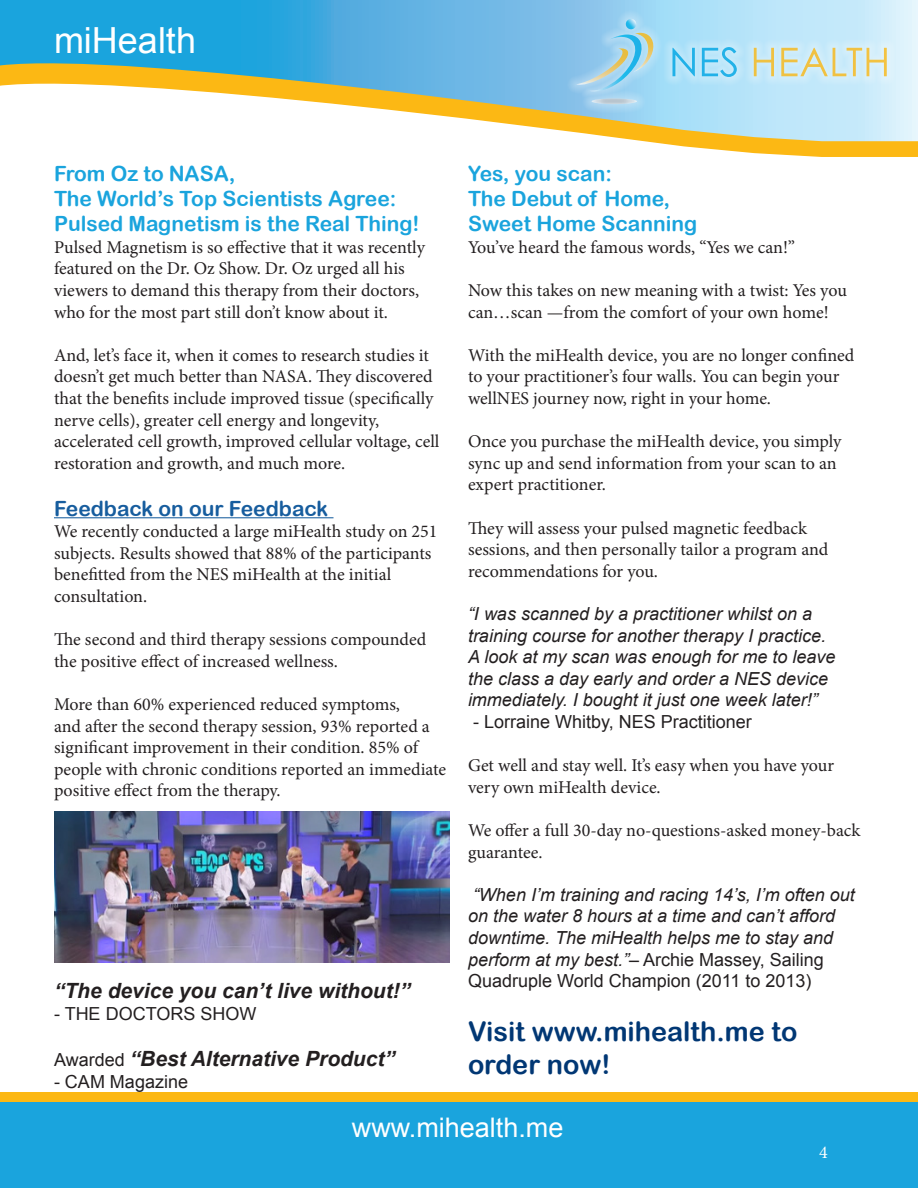
<style>
.page{position:relative;width:918px;height:1188px;background:#fff}
.page>*{position:absolute;margin:0;border:0;box-sizing:border-box;transform-origin:0 0}
.t1{font:36px "Arial";color:#fff}
.t2{font:27px/32.4px "Arial Rounded MT Bold";color:#013774}
.t3{font:27px "Arial";color:#fff}
.t4{font:21px/25.2px "Arial Rounded MT Bold";color:#1aa4dd}
.t5{font:italic 700 21px "Arial";color:#231f20}
.t6{font:21px "Arial Rounded MT Bold";color:#175d9e}
.t7{font:18px/21.6px "Minion Pro";color:#231f20}
.t8{font:italic 18px/21.6px "Arial";color:#231f20}
.t9{font:18px "Arial";color:#231f20}
.t10{font:18px "Minion Pro";color:#fff}
.s1{font-weight:400;font-style:normal;font-size:18px}
.s2{font-style:normal}
</style>
<div class="page">
<svg style="left:643px;top:141px;width:275px;height:16px;fill:#fcb814"></svg>
<svg style="left:0;top:0;width:918px;height:141px"></svg>
<div style="left:567px;top:10px;width:329px;height:103px;background:#fff;opacity:.75"></div>
<img style="left:592px;top:98px;width:45px;height:6px">
<svg style="left:576px;top:19px;width:80px;height:74px;background:#9bcee6"></svg>
<svg style="left:672px;top:48px;width:23px;height:28px"></svg>
<svg style="left:702px;top:47px;width:35px;height:30px"></svg>
<svg style="left:754px;top:48px;width:20px;height:28px"></svg>
<svg style="left:781px;top:48px;width:106px;height:28px;background:#d8e1c8"></svg>
<div style="left:0;top:1092px;width:918px;height:71px;background:#fcb814"></div>
<div style="left:0;top:1103px;width:918px;height:85px;background:#1aa4dd"></div>
<hr style="left:54px;top:517px;width:280px;height:1px;background:#175d9e">
<img style="left:54px;top:812px;width:396px;height:150px">
<h1 class="t1" style="left:54px;top:15px;width:144px">miHealth</h1>
<p class="t4" style="left:54px;top:161px;width:183px">From Oz to NASA,</p>
<p class="t4" style="left:54px;top:186px;width:367px">The World’s Top Scientists Agree:<br>Pulsed Magnetism is the Real Thing!</p>
<p class="t7" style="left:54px;top:236px;width:372px">Pulsed Magnetism is so effective that it was recently featured on the Dr. Oz Show. Dr. Oz urged all his viewers to demand this therapy from their doctors, who for the most part still don’t know about it.</p>
<p class="t7" style="left:54px;top:344px;width:387px">And, let’s face it, when it comes to research studies it doesn’t get much better than NASA. They discovered that the benefits include improved tissue (specifically nerve cells), greater cell energy and longevity, accelerated cell growth, improved cellular voltage, cell restoration and growth, and much more.</p>
<p class="t6" style="left:54px;top:496px;width:276px">Feedback on our Feedback</p>
<p class="t7" style="left:54px;top:521px;width:385px">We recently conducted a large miHealth study on 251 subjects. Results showed that 88% of the participants benefitted from the NES miHealth at the initial consultation.</p>
<p class="t7" style="left:54px;top:629px;width:374px">The second and third therapy sessions compounded the positive effect of increased wellness.</p>
<p class="t7" style="left:54px;top:694px;width:394px">More than 60% experienced reduced symptoms,<br>and after the second therapy session, 93% reported a significant improvement in their condition. 85% of people with chronic conditions reported an immediate positive effect from the therapy.</p>
<p class="t5" style="left:54px;top:977px;width:358px">“The device you can’t live without!”</p>
<p class="t9" style="left:54px;top:1001px;width:204px">- THE DOCTORS SHOW</p>
<p class="t5" style="left:54px;top:1045px;width:342px"><span class="s1">Awarded</span> “Best Alternative Product”</p>
<p class="t9" style="left:54px;top:1069px;width:136px">- CAM Magazine</p>
<p class="t4" style="left:468px;top:161px;width:145px">Yes, you scan:</p>
<p class="t4" style="left:468px;top:186px;width:203px">The Debut of Home,</p>
<p class="t4" style="left:468px;top:211px;width:231px">Sweet Home Scanning</p>
<p class="t7" style="left:468px;top:236px;width:329px">You’ve heard the famous words, “Yes we can!”</p>
<p class="t7" style="left:468px;top:280px;width:380px">Now this takes on new meaning with a twist: Yes you can…scan —from the comfort of your own home!</p>
<p class="t7" style="left:468px;top:344px;width:388px">With the miHealth device, you are no longer confined to your practitioner’s four walls. You can begin your wellNES journey now, right in your home.</p>
<p class="t7" style="left:468px;top:431px;width:375px">Once you purchase the miHealth device, you simply sync up and send information from your scan to an expert practitioner.</p>
<p class="t7" style="left:468px;top:517px;width:362px">They will assess your pulsed magnetic feedback sessions, and then personally tailor a program and recommendations for you.</p>
<p class="t8" style="left:468px;top:603px;width:369px">“I was scanned by a practitioner whilst on a training course for another therapy I practice.<br>A look at my scan was enough for me to leave the class a day early and order a NES device immediately. I bought it just one week later!”</p>
<p class="t9" style="left:473px;top:709px;width:280px">- Lorraine Whitby, NES Practitioner</p>
<p class="t7" style="left:468px;top:755px;width:368px">Get well and stay well. It’s easy when you have your very own miHealth device.</p>
<p class="t7" style="left:468px;top:820px;width:394px">We offer a full 30-day no-questions-asked money-back guarantee.</p>
<p class="t8" style="left:468px;top:884px;width:388px">“When I’m training and racing 14’s, I’m often out on the water 8 hours at a time and can’t afford downtime. The miHealth helps me to stay and perform at my best.”<span class="s2">– Archie Massey, Sailing Quadruple World Champion (2011 to 2013)</span></p>
<p class="t2" style="left:468px;top:1015px;width:331px">Visit www.mihealth.me to order now!</p>
<h2 class="t3" style="left:352px;top:1109px;width:213px">www.mihealth.me</h2>
<p class="t10" style="left:819px;top:1140px;width:10px">4</p>
</div>
